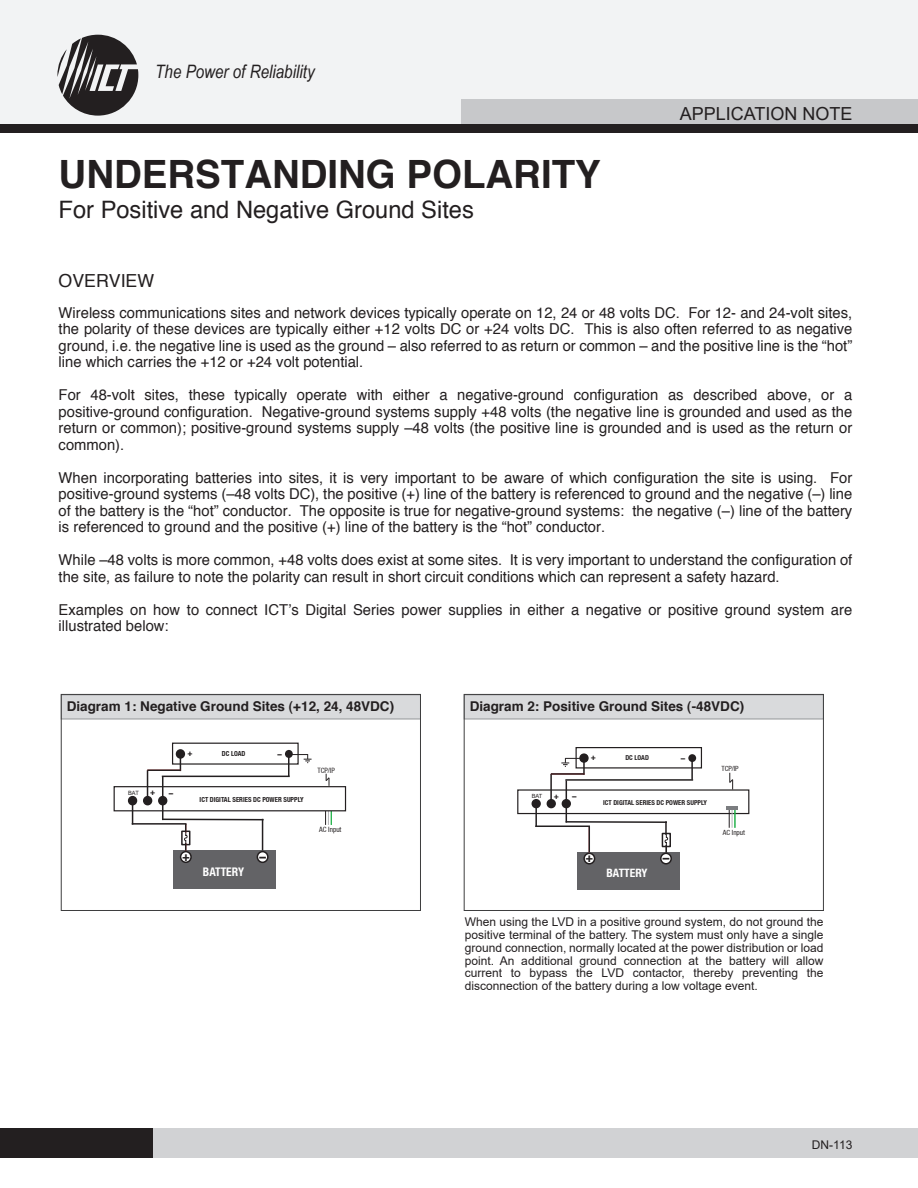
<style>
.page{position:relative;width:918px;height:1188px;background:#fff}
.page>*{position:absolute;margin:0;border:0;box-sizing:border-box;transform-origin:0 0}
.t1{font:700 39px "Helvetica";color:#231f20}
.t2{font:24px "Helvetica";color:#231f20}
.t3{font:italic 18.45px "Arial Narrow";color:#231f20}
.t4{font:18px "Arial";color:#231f20}
.t5{font:18px "Helvetica";color:#231f20}
.t6{font:15px/16.5px "Helvetica";color:#231f20;text-align:justify}
.t7{font:700 13.5px "Helvetica";color:#231f20}
.t8{font:700 13.5px "Helvetica Neue 77 Bold Condense";color:#231f20}
.t9{font:700 13.35px "Helvetica Neue 77 Bold Condense";color:#231f20}
.t10{font:700 13.2px "Helvetica Neue 77 Bold Condense";color:#231f20}
.t11{font:700 13.05px "Helvetica Neue 77 Bold Condense";color:#231f20}
.t12{font:12px/12.8px "Arial";color:#231f20;text-align:justify}
.t13{font:700 11.85px "Helvetica Neue 77 Bold Condense";color:#fff}
.t14{font:700 11.55px "Helvetica Neue 77 Bold Condense";color:#fff}
.t15{font:700 8.85px "Helvetica Neue 77 Bold Condense";color:#231f20}
.t16{font:700 8.55px "Helvetica Neue 77 Bold Condense";color:#231f20}
.t17{font:7.35px "Helvetica Neue 57 Condensed";color:#231f20}
.t18{font:7.2px "Helvetica Neue 57 Condensed";color:#231f20}
.t19{font:700 6.9px "Helvetica Neue 77 Bold Condense";color:#231f20}
.t20{font:700 6.75px "Helvetica Neue 77 Bold Condense";color:#231f20}
.t21{font:5.85px "Arial";color:#231f20}
.t22{font:5.7px "Arial";color:#231f20}
</style>
<div class="page">
<div style="left:0;top:1128px;width:918px;height:30px;background:#d1d2d4"></div>
<div style="left:0;top:1128px;width:153px;height:30px;background:#231f20"></div>
<div style="left:0;top:0;width:918px;height:125px;background:#f2f3f4"></div>
<svg style="left:57px;top:35px;width:81px;height:81px"></svg>
<div style="left:462px;top:100px;width:456px;height:28px;background:#c7c8ca"></div>
<div style="left:0;top:125px;width:918px;height:8px;background:#231f20"></div>
<div style="left:577px;top:852px;width:102px;height:37px;background:#636366"></div>
<div style="left:576px;top:747px;width:126px;height:22px;border:1px solid #231f20"></div>
<hr style="left:691px;top:758px;width:2px;height:22px;background:#231f20">
<div style="left:580px;top:754px;width:8px;height:8px;background:#231f20;border-radius:50%"></div>
<div style="left:579px;top:753px;width:10px;height:10px;border:1px solid #231f20;border-radius:50%"></div>
<div style="left:688px;top:754px;width:8px;height:8px;background:#231f20;border-radius:50%"></div>
<svg style="left:584px;top:853px;width:11px;height:11px"></svg>
<div style="left:583px;top:853px;width:12px;height:12px;border:1px solid #231f20;border-radius:50%"></div>
<svg style="left:661px;top:853px;width:10px;height:11px"></svg>
<div style="left:660px;top:853px;width:12px;height:12px;border:1px solid #231f20;border-radius:50%"></div>
<div style="left:662px;top:833px;width:9px;height:14px;border:1px solid #231f20"></div>
<div style="left:517px;top:789px;width:232px;height:25px;border:1px solid #231f20"></div>
<div style="left:547px;top:800px;width:8px;height:8px;background:#231f20;border-radius:50%"></div>
<div style="left:547px;top:799px;width:9px;height:9px;border:1px solid #231f20;border-radius:50%"></div>
<div style="left:532px;top:800px;width:8px;height:8px;background:#231f20;border-radius:50%"></div>
<div style="left:532px;top:799px;width:9px;height:9px;border:1px solid #231f20;border-radius:50%"></div>
<hr style="left:535px;top:826px;width:55px;height:1px;background:#231f20">
<hr style="left:535px;top:805px;width:2px;height:22px;background:#231f20">
<hr style="left:550px;top:774px;width:2px;height:27px;background:#231f20">
<hr style="left:565px;top:779px;width:128px;height:2px;background:#231f20">
<hr style="left:566px;top:821px;width:101px;height:2px;background:#231f20">
<svg style="left:664px;top:821px;width:4px;height:31px"></svg>
<svg style="left:729px;top:810px;width:7px;height:18px"></svg>
<hr style="left:726px;top:806px;width:11px;height:4px;background:#7b7d80">
<hr style="left:551px;top:773px;width:33px;height:2px;background:#231f20">
<svg style="left:729px;top:773px;width:4px;height:17px"></svg>
<svg style="left:561px;top:758px;width:29px;height:94px"></svg>
<svg style="left:325px;top:811px;width:7px;height:14px"></svg>
<svg style="left:326px;top:774px;width:4px;height:12px"></svg>
<div style="left:173px;top:850px;width:103px;height:38px;background:#636366"></div>
<div style="left:172px;top:743px;width:127px;height:22px;border:1px solid #231f20"></div>
<hr style="left:288px;top:754px;width:2px;height:22px;background:#231f20">
<div style="left:177px;top:750px;width:7px;height:8px;background:#231f20;border-radius:50%"></div>
<div style="left:176px;top:749px;width:9px;height:10px;border:1px solid #231f20;border-radius:50%"></div>
<div style="left:285px;top:750px;width:8px;height:8px;background:#231f20;border-radius:50%"></div>
<svg style="left:181px;top:852px;width:10px;height:10px"></svg>
<div style="left:180px;top:851px;width:12px;height:12px;border:1px solid #231f20;border-radius:50%"></div>
<div style="left:257px;top:852px;width:11px;height:10px;background:#fff;border-radius:50%"></div>
<div style="left:257px;top:851px;width:12px;height:12px;border:1px solid #231f20;border-radius:50%"></div>
<div style="left:181px;top:831px;width:9px;height:14px;border:1px solid #231f20"></div>
<svg style="left:180px;top:757px;width:1px;height:12px"></svg>
<svg style="left:184px;top:824px;width:4px;height:27px"></svg>
<div style="left:114px;top:786px;width:232px;height:25px;border:1px solid #231f20"></div>
<div style="left:144px;top:797px;width:8px;height:8px;background:#231f20;border-radius:50%"></div>
<div style="left:143px;top:796px;width:9px;height:9px;border:1px solid #231f20;border-radius:50%"></div>
<div style="left:159px;top:797px;width:8px;height:8px;background:#231f20;border-radius:50%"></div>
<div style="left:158px;top:796px;width:9px;height:9px;border:1px solid #231f20;border-radius:50%"></div>
<div style="left:129px;top:797px;width:7px;height:8px;background:#231f20;border-radius:50%"></div>
<div style="left:128px;top:796px;width:9px;height:9px;border:1px solid #231f20;border-radius:50%"></div>
<hr style="left:132px;top:823px;width:54px;height:2px;background:#231f20">
<svg style="left:132px;top:803px;width:1px;height:22px"></svg>
<svg style="left:147px;top:771px;width:1px;height:27px"></svg>
<hr style="left:162px;top:776px;width:128px;height:1px;background:#231f20">
<svg style="left:162px;top:777px;width:1px;height:42px"></svg>
<hr style="left:162px;top:819px;width:102px;height:1px;background:#231f20">
<hr style="left:262px;top:819px;width:1px;height:32px;background:#231f20">
<hr style="left:147px;top:769px;width:34px;height:2px;background:#231f20">
<svg style="left:292px;top:754px;width:20px;height:9px"></svg>
<div style="left:61px;top:695px;width:359px;height:24px;background:#d9dadc"></div>
<div style="left:61px;top:695px;width:360px;height:24px;border:1px solid #939598"></div>
<div style="left:61px;top:694px;width:360px;height:217px;border:1px solid #3e3e3f"></div>
<div style="left:464px;top:695px;width:359px;height:24px;background:#d9dadc"></div>
<div style="left:464px;top:695px;width:360px;height:24px;border:1px solid #939598"></div>
<div style="left:464px;top:694px;width:360px;height:217px;border:1px solid #3e3e3f"></div>
<p class="t3" style="left:155px;top:64px;width:161px">The Power of Reliability</p>
<h1 class="t1" style="left:59px;top:159px;width:544px">UNDERSTANDING POLARITY</h1>
<h2 class="t2" style="left:59px;top:201px;width:417px">For Positive and Negative Ground Sites</h2>
<p class="t4" style="left:680px;top:107px;width:174px">APPLICATION NOTE</p>
<p class="t5" style="left:59px;top:273px;width:97px">OVERVIEW</p>
<p class="t6" style="left:59px;top:306px;width:795px">Wireless communications sites and network devices typically operate on 12, 24 or 48 volts DC. For 12- and 24-volt sites, the polarity of these devices are typically either +12 volts DC or +24 volts DC. This is also often referred to as negative ground, i.e. the negative line is used as the ground – also referred to as return or common – and the positive line is the “hot” line which carries the +12 or +24 volt potential.</p>
<p class="t6" style="left:59px;top:388px;width:795px">For 48-volt sites, these typically operate with either a negative-ground configuration as described above, or a positive-ground configuration. Negative-ground systems supply +48 volts (the negative line is grounded and used as the return or common); positive-ground systems supply –48 volts (the positive line is grounded and is used as the return or common).</p>
<p class="t6" style="left:59px;top:471px;width:795px">When incorporating batteries into sites, it is very important to be aware of which configuration the site is using. For positive-ground systems (–48 volts DC), the positive (+) line of the battery is referenced to ground and the negative (–) line of the battery is the “hot” conductor. The opposite is true for negative-ground systems: the negative (–) line of the battery is referenced to ground and the positive (+) line of the battery is the “hot” conductor.</p>
<p class="t6" style="left:59px;top:553px;width:795px">While –48 volts is more common, +48 volts does exist at some sites. It is very important to understand the configuration of the site, as failure to note the polarity can result in short circuit conditions which can represent a safety hazard.</p>
<p class="t6" style="left:59px;top:603px;width:795px">Examples on how to connect ICTʼs Digital Series power supplies in either a negative or positive ground system are illustrated below:</p>
<p class="t7" style="left:67px;top:701px;width:329px">Diagram 1: Negative Ground Sites (+12, 24, 48VDC)</p>
<p class="t7" style="left:470px;top:701px;width:276px">Diagram 2: Positive Ground Sites (-48VDC)</p>
<p class="t21" style="left:128px;top:791px;width:12px">BAT</p>
<p class="t15" style="left:150px;top:787px;width:7px">+</p>
<p class="t15" style="left:168px;top:787px;width:7px">-</p>
<p class="t19" style="left:222px;top:750px;width:25px">DC LOAD</p>
<p class="t15" style="left:187px;top:748px;width:7px">+</p>
<p class="t15" style="left:277px;top:749px;width:7px">-</p>
<p class="t19" style="left:200px;top:795px;width:106px">ICT DIGITAL SERIES DC POWER SUPPLY</p>
<p class="t9" style="left:182px;top:848px;width:9px">+</p>
<p class="t8" style="left:259px;top:848px;width:9px">-</p>
<p class="t13" style="left:203px;top:865px;width:43px">BATTERY</p>
<p class="t17" style="left:317px;top:767px;width:19px">TCP/IP</p>
<p class="t17" style="left:319px;top:827px;width:24px">AC Input</p>
<p class="t22" style="left:532px;top:794px;width:12px">BAT</p>
<p class="t16" style="left:554px;top:791px;width:7px">+</p>
<p class="t16" style="left:572px;top:791px;width:7px">-</p>
<p class="t20" style="left:625px;top:754px;width:25px">DC LOAD</p>
<p class="t16" style="left:591px;top:752px;width:7px">+</p>
<p class="t16" style="left:680px;top:753px;width:7px">-</p>
<p class="t20" style="left:603px;top:799px;width:105px">ICT DIGITAL SERIES DC POWER SUPPLY</p>
<p class="t11" style="left:586px;top:850px;width:9px">+</p>
<p class="t10" style="left:662px;top:850px;width:9px">-</p>
<p class="t14" style="left:606px;top:866px;width:43px">BATTERY</p>
<p class="t18" style="left:721px;top:765px;width:19px">TCP/IP</p>
<p class="t18" style="left:723px;top:829px;width:24px">AC Input</p>
<p class="t12" style="left:465px;top:917px;width:360px">When using the LVD in a positive ground system, do not ground the positive terminal of the battery. The system must only have a single ground connection, normally located at the power distribution or load point. An additional ground connection at the battery will allow current to bypass the LVD contactor, thereby preventing the disconnection of the battery during a low voltage event.</p>
<p class="t12" style="left:812px;top:1139px;width:42px">DN-113</p>
</div>
